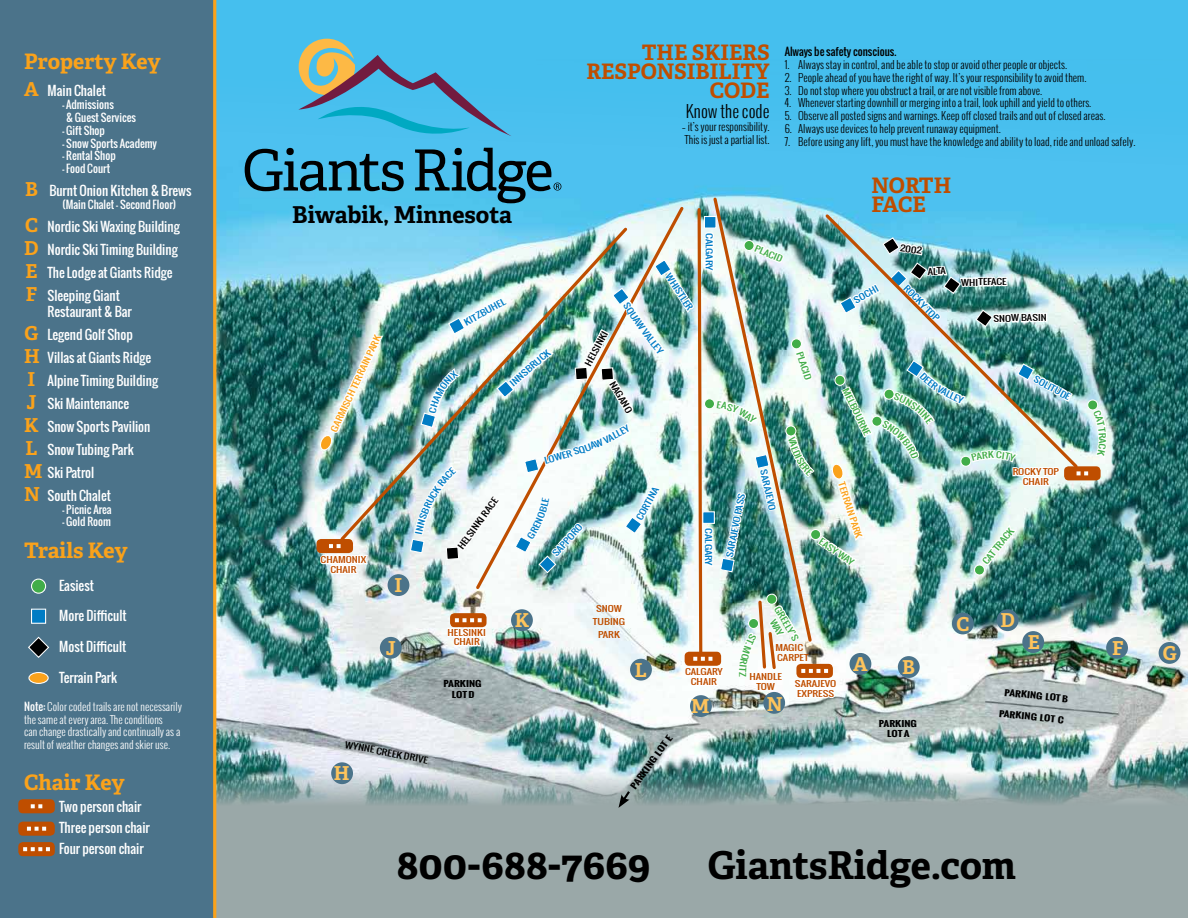
<style>
.page{position:relative;width:1188px;height:918px;background:#fff}
.page>*{position:absolute;margin:0;border:0;box-sizing:border-box;transform-origin:0 0}
.t1{font:700 40.5px "Adelle";color:#000}
.t2{font:700 38.4px "Adelle";color:#000}
.t3{font:700 23.25px "Adelle";color:#000}
.t4{font:700 21.3px/19.2px "Adelle";color:#bf4e00}
.t5{font:700 21.3px "Adelle";letter-spacing:-.005em;color:#faa21b}
.t6{font:700 19.2px "Adelle";color:#fec45c}
.t7{font:300 16.65px "Oswald";color:#000}
.t8{font:12.75px/23.1px "Oswald";color:#fff}
.t9{font:300 10.65px/12.8px "Oswald";color:#000}
.t10{font:300 10.65px/12.8px "Oswald";color:#fff}
.t11{font:10.65px/12.8px "Oswald";color:#fff}
.t12{font:10.65px "Oswald";color:#000}
.t13{font:7.95px/9.6px "Oswald";color:#bf4e00;text-align:center;scale:1.33 1}
.t14{font:7.95px "Oswald";color:#007cc4;scale:1.33 1}
.t15{font:7.95px "Oswald";color:#000;scale:1.33 1}
.t16{font:700 7.95px/10.6px "Oswald";color:#000;text-align:center;scale:1.33 1}
.t17{font:7.95px/10.6px "Oswald";color:#41ad49;text-align:center;scale:1.33 1}
.t18{font:7.95px "Oswald";color:#faa21b;scale:1.33 1}
.s1{font-family:"Adelle";font-weight:700;font-size:19.2px;color:#faa21b}
.s2{font-weight:400}
</style>
<div class="page">
<div style="left:213px;top:0;width:975px;height:305px;background:#45bfee"></div>
<img style="left:216px;top:59px;width:972px;height:703px">
<div style="left:1159px;top:642px;width:21px;height:22px;background:#4b738a;border-radius:50%"></div>
<div style="left:1106px;top:637px;width:22px;height:22px;background:#4b738a;border-radius:50%"></div>
<div style="left:763px;top:692px;width:22px;height:22px;background:#4b738a;border-radius:50%"></div>
<div style="left:690px;top:695px;width:22px;height:22px;background:#4b738a;border-radius:50%"></div>
<svg style="left:216px;top:762px;width:972px;height:156px;fill:#9aa8a8"></svg>
<div style="left:0;top:0;width:215px;height:918px;background:#4b738a"></div>
<div style="left:18px;top:799px;width:37px;height:14px;background:#bf4e00;border-radius:4px"></div>
<svg style="left:31px;top:804px;width:11px;height:4px"></svg>
<div style="left:18px;top:822px;width:37px;height:14px;background:#bf4e00;border-radius:4px"></div>
<svg style="left:27px;top:827px;width:19px;height:4px"></svg>
<div style="left:18px;top:842px;width:37px;height:14px;background:#bf4e00;border-radius:4px"></div>
<svg style="left:23px;top:847px;width:27px;height:4px"></svg>
<div style="left:32px;top:579px;width:14px;height:14px;background:#41ad49;border-radius:50%"></div>
<div style="left:31px;top:579px;width:15px;height:15px;border:1px solid #fff;border-radius:50%"></div>
<div style="left:31px;top:609px;width:15px;height:15px;background:#007cc4;border:1px solid #fff"></div>
<svg style="left:28px;top:636px;width:22px;height:22px"></svg>
<div style="left:29px;top:673px;width:19px;height:10px;background:#faa21b;border-radius:50%"></div>
<div style="left:28px;top:672px;width:21px;height:12px;border:1px solid #fff;border-radius:50%"></div>
<hr style="left:213px;top:0;width:3px;height:918px;background:#faa21b">
<div style="left:331px;top:762px;width:22px;height:22px;background:#4b738a;border-radius:50%"></div>
<svg style="left:618px;top:789px;width:14px;height:19px"></svg>
<img style="left:245px;top:39px;width:869px;height:660px">
<h3 class="t5" style="left:24px;top:48px;width:138px">Property Key</h3>
<p class="t8" style="left:24px;top:79px;width:83px"><span class="s1">A</span> Main Chalet</p>
<p class="t11" style="left:66px;top:98px;width:72px;text-indent:-4px">- Admissions<br>&amp; Guest Services</p>
<p class="t11" style="left:62px;top:124px;width:44px">- Gift Shop</p>
<p class="t11" style="left:62px;top:137px;width:96px">- Snow Sports Academy</p>
<p class="t11" style="left:62px;top:149px;width:55px">- Rental Shop</p>
<p class="t11" style="left:62px;top:162px;width:49px">- Food Court</p>
<p class="t8" style="left:25px;top:179px;width:168px"><span class="s1">B</span> Burnt Onion Kitchen &amp; Brews</p>
<p class="t11" style="left:62px;top:198px;width:115px">(Main Chalet - Second Floor)</p>
<p class="t8" style="left:24px;top:215px;width:157px"><span class="s1">C</span> Nordic Ski Waxing Building<br><span class="s1">D</span> Nordic Ski Timing Building<br><span class="s1">E</span> The Lodge at Giants Ridge<br><span class="s1">F</span> Sleeping Giant</p>
<p class="t8" style="left:24px;top:299px;width:135px;text-indent:23px">Restaurant &amp; Bar<br><span class="s1">G</span> Legend Golf Shop<br><span class="s1">H</span> Villas at Giants Ridge<br><span class="s1">I</span> Alpine Timing Building<br><span class="s1">J</span> Ski Maintenance<br><span class="s1">K</span> Snow Sports Pavilion<br><span class="s1">L</span> Snow Tubing Park<br><span class="s1">M</span> Ski Patrol<br><span class="s1">N</span> South Chalet</p>
<p class="t11" style="left:62px;top:503px;width:51px">- Picnic Area</p>
<p class="t11" style="left:62px;top:515px;width:50px">- Gold Room</p>
<h3 class="t5" style="left:24px;top:537px;width:105px">Trails Key</h3>
<p class="t8" style="left:59px;top:573px;width:36px">Easiest</p>
<p class="t8" style="left:59px;top:604px;width:69px">More Difficult</p>
<p class="t8" style="left:59px;top:635px;width:68px">Most Difficult</p>
<p class="t8" style="left:59px;top:666px;width:59px">Terrain Park</p>
<p class="t10" style="left:24px;top:700px;width:159px"><span class="s2">Note:</span> Color coded trails are not necessarily the same at every area. The conditions<br>can change drastically and continually as a result of weather changes and skier use.</p>
<h3 class="t5" style="left:24px;top:769px;width:102px">Chair Key</h3>
<p class="t8" style="left:59px;top:795px;width:92px;line-height:21.3px">Two person chair<br>Three person chair<br>Four person chair</p>
<h3 class="t3" style="left:292px;top:200px;width:221px">Biwabik, Minnesota</h3>
<p class="t18" style="left:328px;top:429px;width:81px;rotate:-65deg">GARMISCH TERRAIN PARK</p>
<p class="t14" style="left:462px;top:318px;width:36px;rotate:-29deg">KITZBUHEL</p>
<p class="t14" style="left:507px;top:380px;width:39px;rotate:-41deg">INNSBRUCK</p>
<h3 class="t4" style="left:586px;top:43px;width:185px;text-align:right">THE SKIERS<br>RESPONSIBILITY<br>CODE</h3>
<h3 class="t7" style="left:686px;top:100px;width:85px">Know the code</h3>
<p class="t9" style="left:682px;top:120px;width:89px">– it’s your responsibility.<br>This is just a partial list.</p>
<p class="t12" style="left:785px;top:44px;width:113px">Always be safety conscious.</p>
<p class="t9" style="left:785px;top:58px;width:284px">1. Always stay in control, and be able to stop or avoid other people or objects.</p>
<p class="t9" style="left:785px;top:71px;width:303px">2. People ahead of you have the right of way. It’s your responsibility to avoid them.</p>
<p class="t9" style="left:785px;top:84px;width:259px">3. Do not stop where you obstruct a trail, or are not visible from above.</p>
<p class="t9" style="left:785px;top:96px;width:308px">4. Whenever starting downhill or merging into a trail, look uphill and yield to others.</p>
<p class="t9" style="left:785px;top:109px;width:322px">5. Observe all posted signs and warnings. Keep off closed trails and out of closed areas.</p>
<p class="t9" style="left:785px;top:122px;width:218px">6. Always use devices to help prevent runaway equipment.</p>
<p class="t9" style="left:785px;top:135px;width:352px">7. Before using any lift, you must have the knowledge and ability to load, ride and unload safely.</p>
<h3 class="t4" style="left:871px;top:176px;width:81px">NORTH<br>FACE</h3>
<p class="t15" style="left:582px;top:362px;width:30px;rotate:-62deg">HELSINKI</p>
<p class="t15" style="left:617px;top:379px;width:28px;rotate:59deg">NAGANO</p>
<p class="t14" style="left:673px;top:271px;width:33px;rotate:57deg">WHISTLER</p>
<p class="t14" style="left:715px;top:233px;width:30px;rotate:90deg">CALGARY</p>
<p class="t17" style="left:757px;top:243px;width:24px;rotate:23deg">PLACID</p>
<p class="t17" style="left:805px;top:350px;width:24px;rotate:72deg">PLACID</p>
<p class="t14" style="left:852px;top:296px;width:22px;rotate:-29deg">SOCHI</p>
<p class="t15" style="left:901px;top:242px;width:18px;rotate:9deg">2002</p>
<p class="t15" style="left:928px;top:265px;width:15px;rotate:-1deg">ALTA</p>
<p class="t14" style="left:910px;top:283px;width:36px;rotate:45deg">ROCKY TOP</p>
<p class="t15" style="left:961px;top:276px;width:36px;rotate:-1deg">WHITEFACE</p>
<p class="t15" style="left:993px;top:312px;width:42px;rotate:-1deg">SNOW BASIN</p>
<p class="t17" style="left:850px;top:386px;width:40px;rotate:64deg">MELBOURNE</p>
<p class="t14" style="left:1037px;top:373px;width:32px;rotate:29deg">SOLITUDE</p>
<p class="t13" style="left:321px;top:555px;width:36px">CHAMONIX<br>CHAIR</p>
<h3 class="t6" style="left:395px;top:573px;width:9px">I</h3>
<h3 class="t6" style="left:386px;top:636px;width:11px">J</h3>
<p class="t15" style="left:455px;top:545px;width:48px;rotate:-54deg">HELSINKI RACE</p>
<p class="t13" style="left:448px;top:627px;width:30px">HELSINKI<br>CHAIR</p>
<p class="t16" style="left:443px;top:679px;width:30px">PARKING<br>LOT D</p>
<h3 class="t6" style="left:515px;top:608px;width:16px">K</h3>
<p class="t15" style="left:346px;top:738px;width:65px;rotate:11deg">WYNNE CREEK DRIVE</p>
<h3 class="t6" style="left:334px;top:761px;width:17px">H</h3>
<p class="t14" style="left:634px;top:517px;width:29px;rotate:-61deg">CORTINA</p>
<p class="t14" style="left:550px;top:551px;width:31px;rotate:-48deg">SAPPORO</p>
<p class="t14" style="left:715px;top:528px;width:30px;rotate:90deg">CALGARY</p>
<p class="t14" style="left:724px;top:556px;width:50px;rotate:-79deg">SARAJEVO PASS</p>
<p class="t14" style="left:769px;top:468px;width:33px;rotate:77deg">SARAJEVO</p>
<p class="t13" style="left:593px;top:603px;width:26px;line-height:12.8px">SNOW<br>TUBING<br>PARK</p>
<p class="t17" style="left:781px;top:604px;width:30px;rotate:59deg">GREELY’S<br>WAY</p>
<p class="t18" style="left:847px;top:481px;width:45px;rotate:72deg">TERRAIN PARK</p>
<p class="t17" style="left:823px;top:536px;width:32px;rotate:34deg">EASY WAY</p>
<h3 class="t6" style="left:635px;top:658px;width:13px">L</h3>
<p class="t16" style="left:629px;top:785px;width:50px;rotate:-54deg">PARKING LOT E</p>
<p class="t13" style="left:775px;top:643px;width:27px;text-align:left">MAGIC<br>CARPET</p>
<p class="t13" style="left:685px;top:667px;width:30px">CALGARY<br>CHAIR</p>
<p class="t13" style="left:750px;top:672px;width:26px">HANDLE<br>TOW</p>
<h3 class="t6" style="left:691px;top:694px;width:20px">M</h3>
<h3 class="t6" style="left:767px;top:692px;width:17px">N</h3>
<p class="t13" style="left:795px;top:679px;width:33px;text-align:left">SARAJEVO<br>EXPRESS</p>
<h3 class="t6" style="left:853px;top:652px;width:16px">A</h3>
<h3 class="t6" style="left:902px;top:655px;width:14px">B</h3>
<p class="t16" style="left:879px;top:718px;width:30px">PARKING<br>LOT A</p>
<p class="t13" style="left:1013px;top:467px;width:36px">ROCKY TOP<br>CHAIR</p>
<p class="t17" style="left:980px;top:560px;width:35px;rotate:-51deg">CAT TRACK</p>
<h3 class="t6" style="left:956px;top:612px;width:14px">C</h3>
<h3 class="t6" style="left:1001px;top:608px;width:16px">D</h3>
<h3 class="t6" style="left:1028px;top:630px;width:14px">E</h3>
<p class="t16" style="left:1005px;top:687px;width:49px;rotate:6deg">PARKING LOT B</p>
<p class="t16" style="left:1000px;top:708px;width:51px;rotate:6deg">PARKING LOT C</p>
<h1 class="t1" style="left:397px;top:838px;width:255px">800-688-7669</h1>
<h2 class="t2" style="left:708px;top:841px;width:310px">GiantsRidge.com</h2>
<h3 class="t6" style="left:1112px;top:636px;width:13px">F</h3>
<h3 class="t6" style="left:1163px;top:641px;width:15px">G</h3>
</div>
